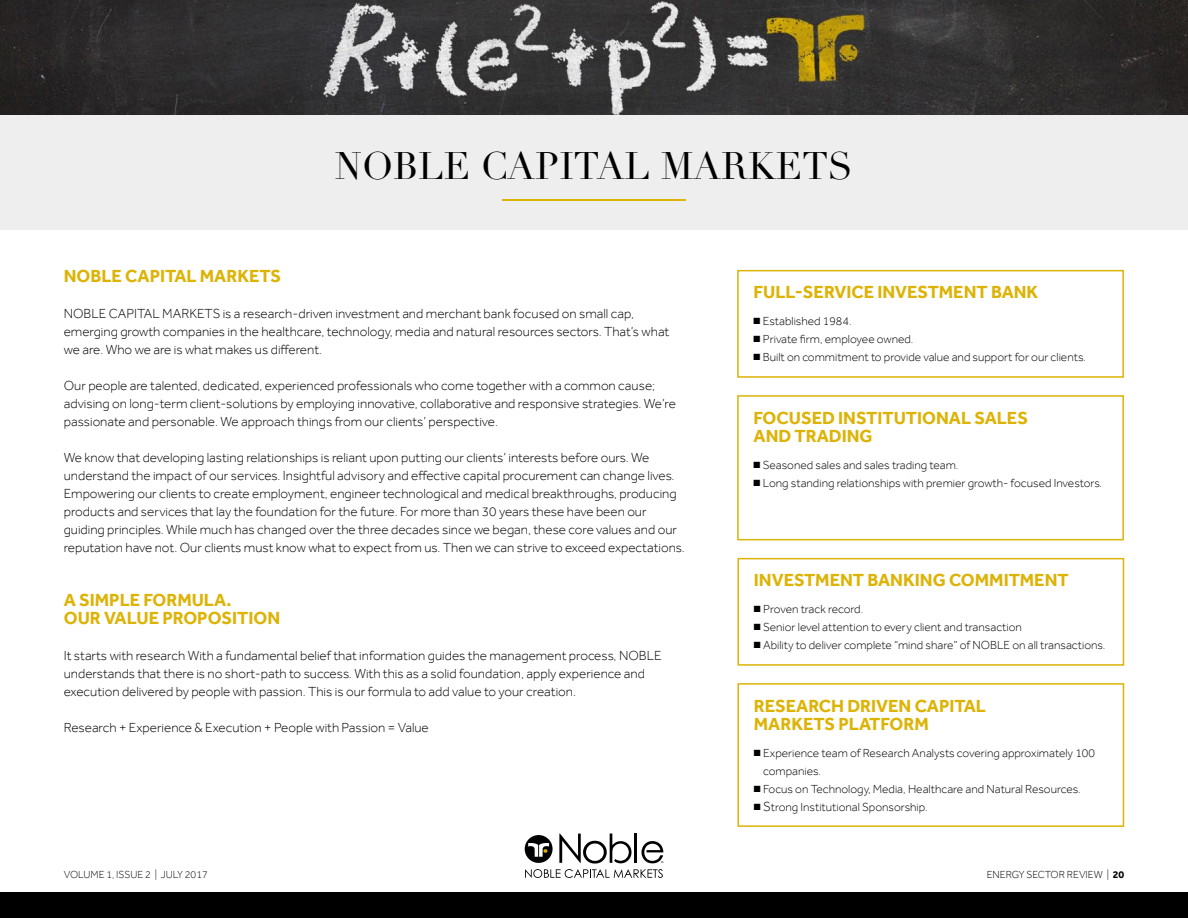
<style>
.page{position:relative;width:1188px;height:918px;background:#fff}
.page>*{position:absolute;margin:0;border:0;box-sizing:border-box;transform-origin:0 0}
.t1{font:37.5px "Didot";color:#000}
.t2{font:700 18px/18px "Effra";color:#ddb306}
.t3{font:300 13.5px/18px "Effra";color:#000}
.t4{font:300 12px/18px "Effra";color:#000}
.t5{font:300 10.5px "Effra";color:#070707}
.t6{font:300 10.5px "Effra";color:#000}
.s1{font-size:13.5px}
.s2{font-weight:700}
</style>
<div class="page">
<div style="left:0;top:892px;width:1188px;height:26px;background:#000"></div>
<svg style="left:525px;top:834px;width:138px;height:44px"></svg>
<img style="left:0;top:0;width:1188px;height:115px">
<div style="left:0;top:115px;width:1188px;height:115px;background:#eeeded"></div>
<hr style="left:502px;top:200px;width:184px;height:1px;background:#ddb306">
<div style="left:737px;top:270px;width:387px;height:108px;border:2px solid #ddb306"></div>
<div style="left:738px;top:683px;width:386px;height:144px;border:2px solid #ddb306"></div>
<div style="left:738px;top:558px;width:386px;height:108px;border:2px solid #ddb306"></div>
<div style="left:737px;top:395px;width:387px;height:145px;border:2px solid #ddb306"></div>
<h1 class="t1" style="left:335px;top:143px;width:520px">NOBLE CAPITAL MARKETS</h1>
<h2 class="t2" style="left:64px;top:267px;width:219px">NOBLE CAPITAL MARKETS</h2>
<p class="t3" style="left:64px;top:304px;width:607px">NOBLE CAPITAL MARKETS is a research-driven investment and merchant bank focused on small cap, emerging growth companies in the healthcare, technology, media and natural resources sectors. That’s what we are. Who we are is what makes us different.</p>
<p class="t3" style="left:64px;top:376px;width:614px">Our people are talented, dedicated, experienced professionals who come together with a common cause; advising on long-term client-solutions by employing innovative, collaborative and responsive strategies. We’re passionate and personable. We approach things from our clients’ perspective.</p>
<p class="t3" style="left:64px;top:448px;width:622px">We know that developing lasting relationships is reliant upon putting our clients’ interests before ours. We understand the impact of our services. Insightful advisory and effective capital procurement can change lives.<br>Empowering our clients to create employment, engineer technological and medical breakthroughs, producing products and services that lay the foundation for the future. For more than 30 years these have been our guiding principles. While much has changed over the three decades since we began, these core values and our reputation have not. Our clients must know what to expect from us. Then we can strive to exceed expectations.</p>
<h2 class="t2" style="left:64px;top:591px;width:218px">A SIMPLE FORMULA.<br>OUR VALUE PROPOSITION</h2>
<p class="t3" style="left:64px;top:646px;width:599px">It starts with research With a fundamental belief that information guides the management process, NOBLE understands that there is no short-path to success. With this as a solid foundation, apply experience and execution delivered by people with passion. This is our formula to add value to your creation.</p>
<p class="t3" style="left:64px;top:718px;width:367px">Research + Experience &amp; Execution + People with Passion = Value</p>
<h2 class="t2" style="left:754px;top:283px;width:286px">FULL-SERVICE INVESTMENT BANK</h2>
<p class="t4" style="left:754px;top:312px;width:100px">■ Established 1984.</p>
<p class="t4" style="left:754px;top:330px;width:162px">■ Private firm, employee owned.</p>
<p class="t4" style="left:754px;top:348px;width:334px">■ Built on commitment to provide value and support for our clients.</p>
<h2 class="t2" style="left:754px;top:408px;width:276px">FOCUSED INSTITUTIONAL SALES<br>AND TRADING</h2>
<p class="t4" style="left:754px;top:455px;width:207px">■ Seasoned sales and sales trading team.</p>
<p class="t4" style="left:754px;top:473px;width:350px">■ Long standing relationships with premier growth- focused Investors.</p>
<h2 class="t2" style="left:754px;top:571px;width:316px">INVESTMENT BANKING COMMITMENT</h2>
<p class="t4" style="left:754px;top:600px;width:111px">■ Proven track record.</p>
<p class="t4" style="left:754px;top:618px;width:270px">■ Senior level attention to every client and transaction</p>
<p class="t4" style="left:754px;top:636px;width:353px">■ Ability to deliver complete “mind share” of NOBLE on all transactions.</p>
<h2 class="t2" style="left:754px;top:696px;width:234px">RESEARCH DRIVEN CAPITAL<br>MARKETS PLATFORM</h2>
<p class="t4" style="left:763px;top:743px;width:333px;text-indent:-9px">■ Experience team of Research Analysts covering approximately 100 companies.</p>
<p class="t4" style="left:754px;top:779px;width:328px">■ Focus on Technology, Media, Healthcare and Natural Resources.</p>
<p class="t4" style="left:754px;top:797px;width:175px">■ <span class="s1">S</span>trong Institutional Sponsorship.</p>
<p class="t5" style="left:64px;top:868px;width:146px">VOLUME 1, ISSUE 2 | JULY 2017</p>
<p class="t6" style="left:987px;top:868px;width:139px">ENERGY SECTOR REVIEW | <span class="s2">20</span></p>
</div>
